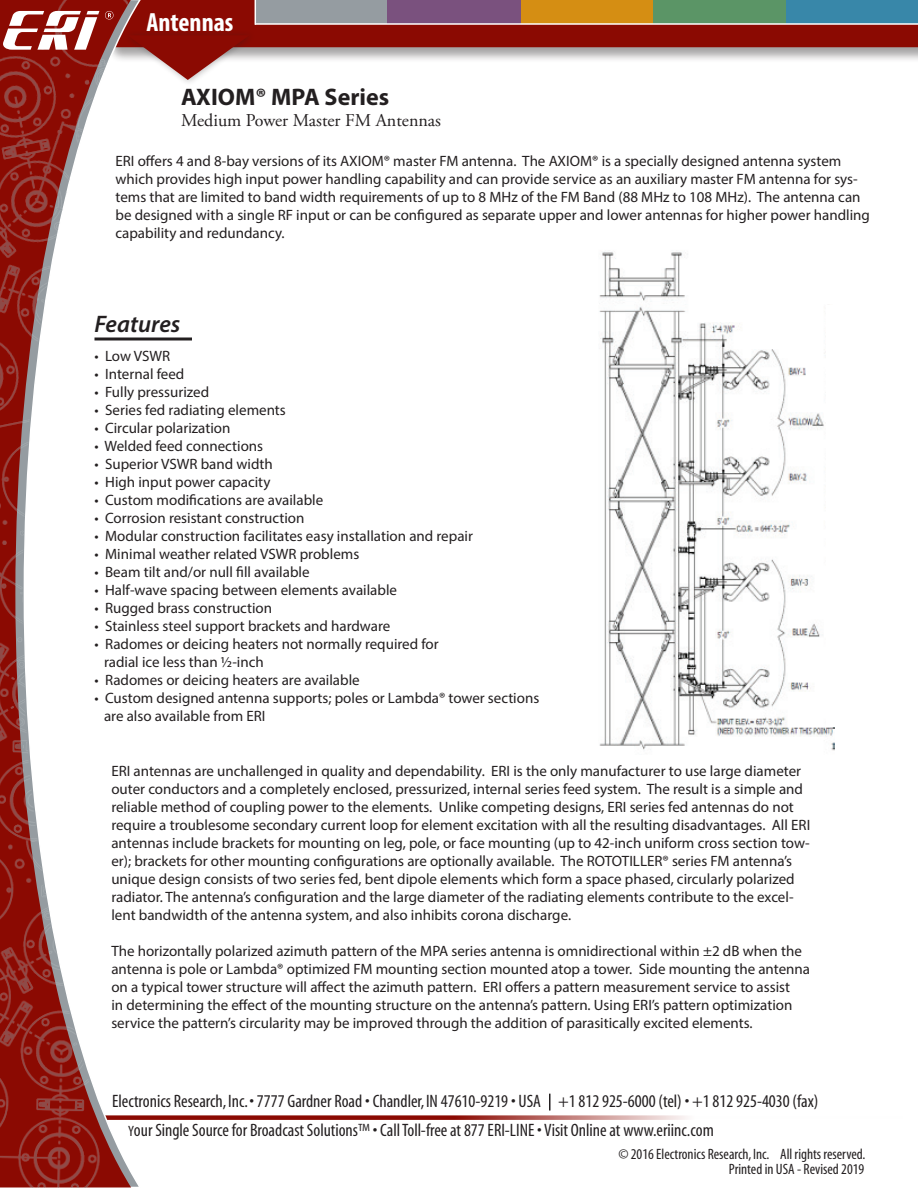
<style>
.page{position:relative;width:918px;height:1188px;background:#fff}
.page>*{position:absolute;margin:0;border:0;box-sizing:border-box;transform-origin:0 0}
.t1{font:700 condensed 26.4px "Myriad Pro";color:#fff}
.t2{font:700 24px "Myriad Pro";color:#231f20}
.t3{font:italic 600 24px "Myriad Pro";color:#231f20}
.t4{font:condensed 18px/29.1px "Myriad";color:#231f20}
.t5{font:18px "Adobe Garamond Pro";color:#231f20}
.t6{font:15px/18px "Myriad Pro";color:#231f20}
.t7{font:condensed 15px/15px "Myriad";color:#231f20;text-align:right}
.s1{font-size:15px}
</style>
<div class="page">
<hr style="left:94px;top:338px;width:98px;height:2px;background:#231f20">
<img style="left:599px;top:252px;width:236px;height:499px">
<div style="left:826px;top:305px;width:59px;height:422px;background:#fff"></div>
<svg style="left:143px;top:1115px;width:543px;height:5px;background:#ab4f49"></svg>
<img style="left:0;top:0;width:129px;height:429px">
<img style="left:0;top:429px;width:39px;height:410px">
<svg style="left:2px;top:0;width:916px;height:80px"></svg>
<img style="left:0;top:839px;width:137px;height:349px">
<svg style="left:549px;top:1094px;width:1px;height:17px"></svg>
<h1 class="t1" style="left:146px;top:5px;width:89px">Antennas</h1>
<h2 class="t2" style="left:181px;top:81px;width:210px">AXIOM® MPA Series</h2>
<p class="t5" style="left:181px;top:110px;width:261px">Medium Power Master FM Antennas</p>
<p class="t6" style="left:116px;top:151px;width:756px">ERI offers 4 and 8-bay versions of its AXIOM® master FM antenna. The AXIOM® is a specially designed antenna system which provides high input power handling capability and can provide service as an auxiliary master FM antenna for sys&shy;tems that are limited to band width requirements of up to 8 MHz of the FM Band (88 MHz to 108 MHz). The antenna can be designed with a single RF input or can be configured as separate upper and lower antennas for higher power handling capability and redundancy.</p>
<h2 class="t3" style="left:94px;top:308px;width:87px">Features</h2>
<p class="t6" style="left:94px;top:346px;width:77px">• Low VSWR</p>
<p class="t6" style="left:94px;top:364px;width:91px">• Internal feed</p>
<p class="t6" style="left:94px;top:382px;width:116px">• Fully pressurized</p>
<p class="t6" style="left:94px;top:400px;width:193px">• Series fed radiating elements</p>
<p class="t6" style="left:94px;top:418px;width:137px">• Circular polarization</p>
<p class="t6" style="left:94px;top:436px;width:170px">• Welded feed connections</p>
<p class="t6" style="left:94px;top:454px;width:180px">• Superior VSWR band width</p>
<p class="t6" style="left:94px;top:472px;width:177px">• High input power capacity</p>
<p class="t6" style="left:94px;top:490px;width:230px">• Custom modifications are available</p>
<p class="t6" style="left:94px;top:508px;width:211px">• Corrosion resistant construction</p>
<p class="t6" style="left:94px;top:526px;width:380px">• Modular construction facilitates easy installation and repair</p>
<p class="t6" style="left:94px;top:544px;width:266px">• Minimal weather related VSWR problems</p>
<p class="t6" style="left:94px;top:562px;width:217px">• Beam tilt and/or null fill available</p>
<p class="t6" style="left:94px;top:580px;width:304px">• Half-wave spacing between elements available</p>
<p class="t6" style="left:94px;top:598px;width:179px">• Rugged brass construction</p>
<p class="t6" style="left:94px;top:616px;width:297px">• Stainless steel support brackets and hardware</p>
<p class="t6" style="left:104px;top:634px;width:336px;text-indent:-10px">• Radomes or deicing heaters not normally required for radial ice less than ½-inch</p>
<p class="t6" style="left:94px;top:670px;width:267px">• Radomes or deicing heaters are available</p>
<p class="t6" style="left:104px;top:688px;width:437px;text-indent:-10px">• Custom designed antenna supports; poles or Lambda® tower sections are also available from ERI</p>
<p class="t6" style="left:111px;top:761px;width:700px">ERI antennas are unchallenged in quality and dependability. ERI is the only manufacturer to use large diameter outer conductors and a completely enclosed, pressurized, internal series feed system. The result is a simple and reliable method of coupling power to the elements. Unlike competing designs, ERI series fed antennas do not require a troublesome secondary current loop for element excitation with all the resulting disadvantages. All ERI antennas include brackets for mounting on leg, pole, or face mounting (up to 42-inch uniform cross section tow&shy;er); brackets for other mounting configurations are optionally available. The ROTOTILLER® series FM antenna’s unique design consists of two series fed, bent dipole elements which form a space phased, circularly polarized radiator. The antenna’s configuration and the large diameter of the radiating elements contribute to the excel&shy;lent bandwidth of the antenna system, and also inhibits corona discharge.</p>
<p class="t6" style="left:111px;top:941px;width:700px">The horizontally polarized azimuth pattern of the MPA series antenna is omnidirectional within ±2 dB when the antenna is pole or Lambda® optimized FM mounting section mounted atop a tower. Side mounting the antenna on a typical tower structure will affect the azimuth pattern. ERI offers a pattern measurement service to assist<br>in determining the effect of the mounting structure on the antenna’s pattern. Using ERI’s pattern optimization service the pattern’s circularity may be improved through the addition of parasitically excited elements.</p>
<p class="t4" style="left:128px;top:1087px;width:692px;text-indent:-16px">Electronics Research, Inc. • 7777 Gardner Road • Chandler, IN 47610-9219 • USA +1 812 925-6000 (tel) • +1 812 925-4030 (fax)<br><span class="s1">Y</span>our Single Source for Broadcast Solutions™ • Call Toll-free at 877 ERI-LINE • Visit Online at www.eriinc.com</p>
<p class="t7" style="left:618px;top:1147px;width:249px">© 2016 Electronics Research, Inc. All rights reserved.<br>Printed in USA - Revised 2019</p>
</div>
